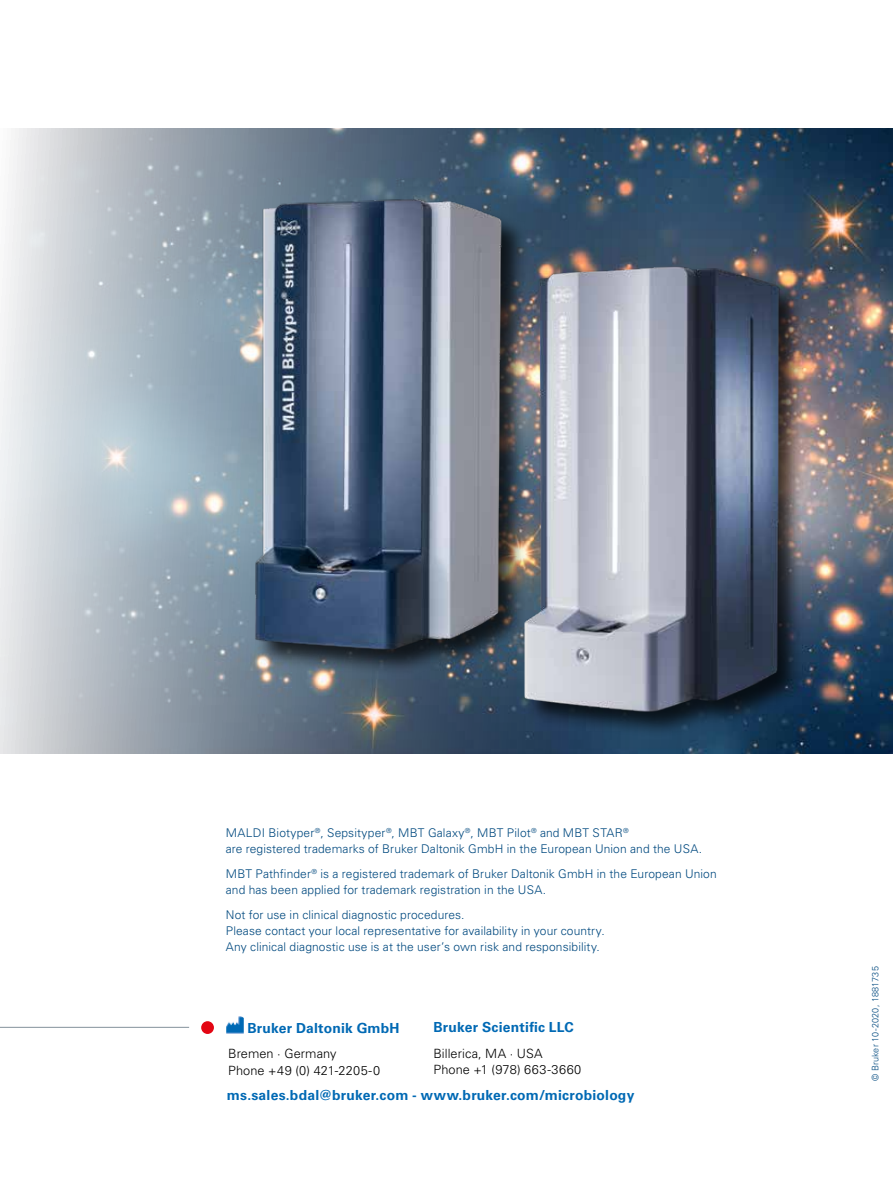
<style>
.page{position:relative;width:893px;height:1187px;background:#fff}
.page>*{position:absolute;margin:0;border:0;box-sizing:border-box;transform-origin:0 0}
.t1{font:700 13.8px "Univers LT Std";letter-spacing:.015em;color:#0069b4}
.t2{font:300 12.75px/17px "Univers LT Std";letter-spacing:.01em;color:#000}
.t3{font:300 12px/15.9px "Univers LT Std";letter-spacing:.01em;color:#00497f}
.t4{font:300 9px "Univers LT Std";letter-spacing:.02em;color:#00497f}
</style>
<div class="page">
<hr style="left:0;top:1026px;width:189px;height:1px;background:#83929b">
<div style="left:201px;top:1021px;width:13px;height:12px;background:#e30613;border-radius:50%"></div>
<img style="left:226px;top:1016px;width:18px;height:18px">
<img style="left:0;top:128px;width:893px;height:625px">
<img style="left:214px;top:168px;width:309px;height:509px">
<div style="left:524px;top:265px;width:282px;height:473px;background:#000;opacity:.75"></div>
<img style="left:476px;top:235px;width:334px;height:491px">
<p class="t3" style="left:226px;top:825px;width:478px">MALDI Biotyper<sup>®</sup>, Sepsityper<sup>®</sup>, MBT Galaxy<sup>®</sup>, MBT Pilot<sup>®</sup> and MBT STAR<sup>®<br></sup>are registered trademarks of Bruker Daltonik GmbH in the European Union and the USA.</p>
<p class="t3" style="left:226px;top:866px;width:492px">MBT Pathfinder<sup>®</sup> is a registered trademark of Bruker Daltonik GmbH in the European Union and has been applied for trademark registration in the USA.</p>
<p class="t3" style="left:226px;top:907px;width:380px">Not for use in clinical diagnostic procedures.<br>Please contact your local representative for availability in your country.<br>Any clinical diagnostic use is at the user’s own risk and responsibility.</p>
<p class="t1" style="left:433px;top:1018px;width:142px">Bruker Scientific LLC</p>
<p class="t2" style="left:433px;top:1044px;width:149px">Billerica, MA · USA<br>Phone +1 (978) 663-3660</p>
<p class="t1" style="left:227px;top:1086px;width:409px">ms.sales.bdal@bruker.com - www.bruker.com/microbiology</p>
<p class="t1" style="left:247px;top:1019px;width:154px">Bruker Daltonik GmbH</p>
<p class="t2" style="left:228px;top:1045px;width:154px">Bremen · Germany<br>Phone +49 (0) 421-2205-0</p>
<p class="t4" style="left:870px;top:1081px;width:116px;rotate:-90deg">© Bruker 10-2020, 1881735</p>
</div>
